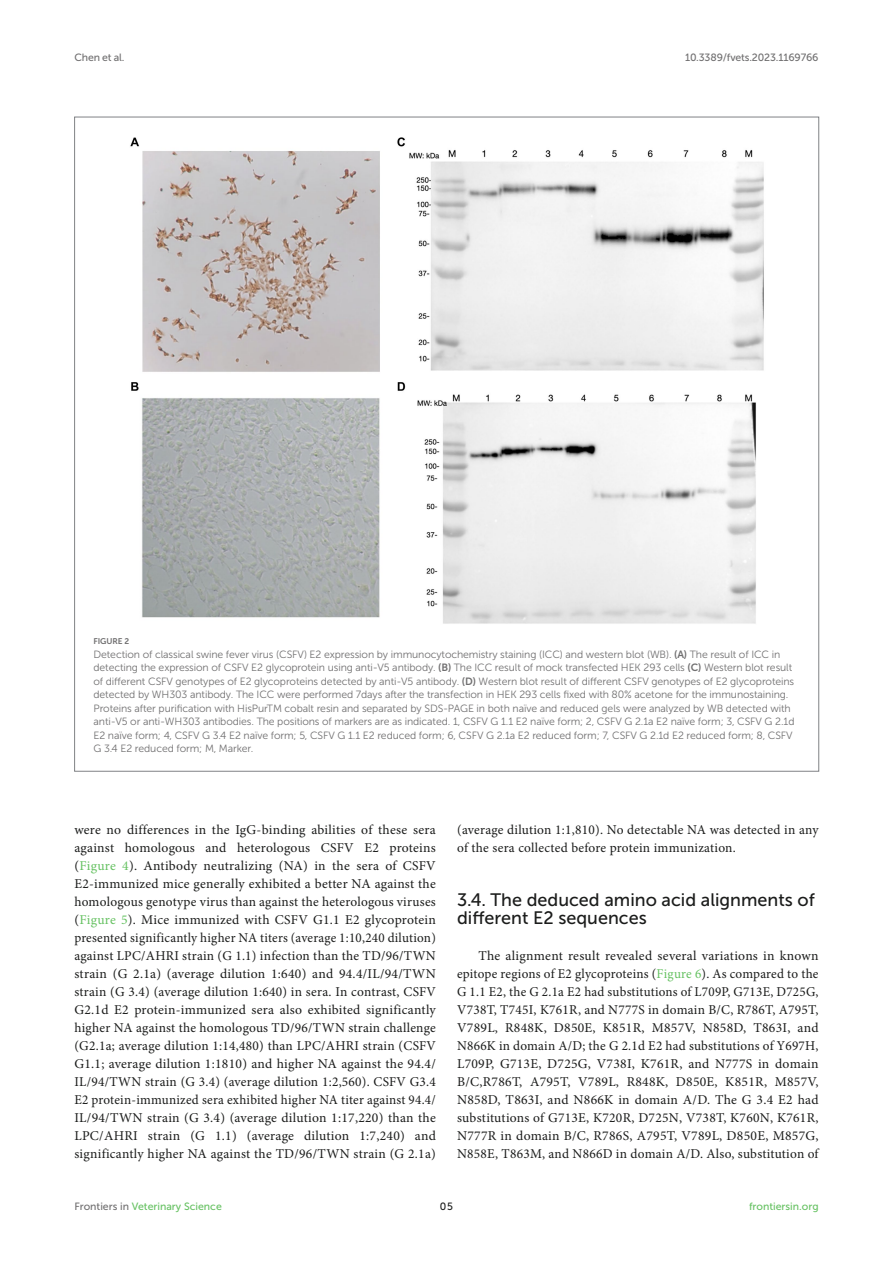
<style>
.page{position:relative;width:893px;height:1263px;background:#fff}
.page>*{position:absolute;margin:0;border:0;box-sizing:border-box;transform-origin:0 0}
.HEAD_2{font:18px/18px "Museo Sans 500";color:#1b1c1b}
.TEXT_FLUSH{font:13.5px/18px "Minion Pro";letter-spacing:.02em;color:#1b1c1b;text-align:justify}
.FIG_LEG{font:10.5px/13.5px "Museo Sans 300";letter-spacing:-.01em;color:#706f70}
.t1{font:10.5px "Museo Sans 500";color:#65c161}
.t2{font:10.5px "Museo Sans 500";letter-spacing:-.015em;color:#706f70}
.t3{font:10.5px "Museo Sans 500";color:#1b1c1b}
.FIG_HD{font:8.25px "Museo Sans 700";letter-spacing:-.01em;color:#706f70}
.s1{font-family:"Museo Sans 700"}
.s2{color:#65c161}
.s3{color:#706f70}
</style>
<div class="page">
<img style="left:130px;top:137px;width:634px;height:487px">
<p class="t2" style="left:74px;top:51px;width:52px">Chen et al.</p>
<p class="t2" style="left:685px;top:51px;width:135px">10.3389/fvets.2023.1169766</p>
<p class="FIG_HD" style="left:94px;top:637px;width:37px">FIGURE 2</p>
<p class="FIG_LEG" style="left:94px;top:647px;width:702px">Detection of classical swine fever virus (CSFV) E2 expression by immunocytochemistry staining (ICC) and western blot (WB). <span class="s1">(A)</span> The result of ICC in detecting the expression of CSFV E2 glycoprotein using anti-V5 antibody. <span class="s1">(B)</span> The ICC result of mock transfected HEK 293 cells <span class="s1">(C)</span> Western blot result of different CSFV genotypes of E2 glycoproteins detected by anti-V5 antibody. <span class="s1">(D)</span> Western blot result of different CSFV genotypes of E2 glycoproteins detected by WH303 antibody. The ICC were performed 7 days after the transfection in HEK 293 cells fixed with 80% acetone for the immunostaining.<br>Proteins after purification with HisPurTM cobalt resin and separated by SDS-PAGE in both naïve and reduced gels were analyzed by WB detected with anti-V5 or anti-WH303 antibodies. The positions of markers are as indicated. 1, CSFV G 1.1 E2 naïve form; 2, CSFV G 2.1a E2 naïve form; 3, CSFV G 2.1d E2 naïve form; 4, CSFV G 3.4 E2 naïve form; 5, CSFV G 1.1 E2 reduced form; 6, CSFV G 2.1a E2 reduced form; 7, CSFV G 2.1d E2 reduced form; 8, CSFV G 3.4 E2 reduced form; M, Marker.</p>
<p class="TEXT_FLUSH" style="left:74px;top:821px;width:363px">were no differences in the IgG-binding abilities of these sera against homologous and heterologous CSFV E2 proteins (<span class="s2">Figure 4</span>). Antibody neutralizing (NA) in the sera of CSFV E2-immunized mice generally exhibited a better NA against the homologous genotype virus than against the heterologous viruses (<span class="s2">Figure 5</span>). Mice immunized with CSFV G1.1 E2 glycoprotein presented significantly higher NA titers (average 1:10,240 dilution) against LPC/AHRI strain (G 1.1) infection than the TD/96/TWN strain (G 2.1a) (average dilution 1:640) and 94.4/IL/94/TWN strain (G 3.4) (average dilution 1:640) in sera. In contrast, CSFV G2.1d E2 protein-immunized sera also exhibited significantly higher NA against the homologous TD/96/TWN strain challenge (G2.1a; average dilution 1:14,480) than LPC/AHRI strain (CSFV G1.1; average dilution 1:1810) and higher NA against the 94.4/ IL/94/TWN strain (G 3.4) (average dilution 1:2,560). CSFV G3.4<br>E2 protein-immunized sera exhibited higher NA titer against 94.4/ IL/94/TWN strain (G 3.4) (average dilution 1:17,220) than the LPC/AHRI strain (G 1.1) (average dilution 1:7,240) and significantly higher NA against the TD/96/TWN strain (G 2.1a)</p>
<p class="TEXT_FLUSH" style="left:457px;top:821px;width:363px">(average dilution 1:1,810). No detectable NA was detected in any of the sera collected before protein immunization.</p>
<p class="HEAD_2" style="left:457px;top:891px;width:359px">3.4. The deduced amino acid alignments of different E2 sequences</p>
<p class="TEXT_FLUSH" style="left:457px;top:947px;width:363px;text-indent:21px">The alignment result revealed several variations in known epitope regions of E2 glycoproteins (<span class="s2">Figure 6</span>). As compared to the G 1.1 E2, the G 2.1a E2 had substitutions of L709P, G713E, D725G, V738T, T745I, K761R, and N777S in domain B/C, R786T, A795T, V789L, R848K, D850E, K851R, M857V, N858D, T863I, and N866K in domain A/D; the G 2.1d E2 had substitutions of Y697H, L709P, G713E, D725G, V738I, K761R, and N777S in domain B/C,R786T, A795T, V789L, R848K, D850E, K851R, M857V, N858D, T863I, and N866K in domain A/D. The G 3.4 E2 had substitutions of G713E, K720R, D725N, V738T, K760N, K761R, N777R in domain B/C, R786S, A795T, V789L, D850E, M857G, N858E, T863M, and N866D in domain A/D. Also, substitution of</p>
<p class="t1" style="left:74px;top:1200px;width:149px"><span class="s3">Frontiers in</span> Veterinary Science</p>
<p class="t3" style="left:440px;top:1200px;width:14px">05</p>
<p class="t1" style="left:749px;top:1200px;width:71px">frontiersin.org</p>
</div>
